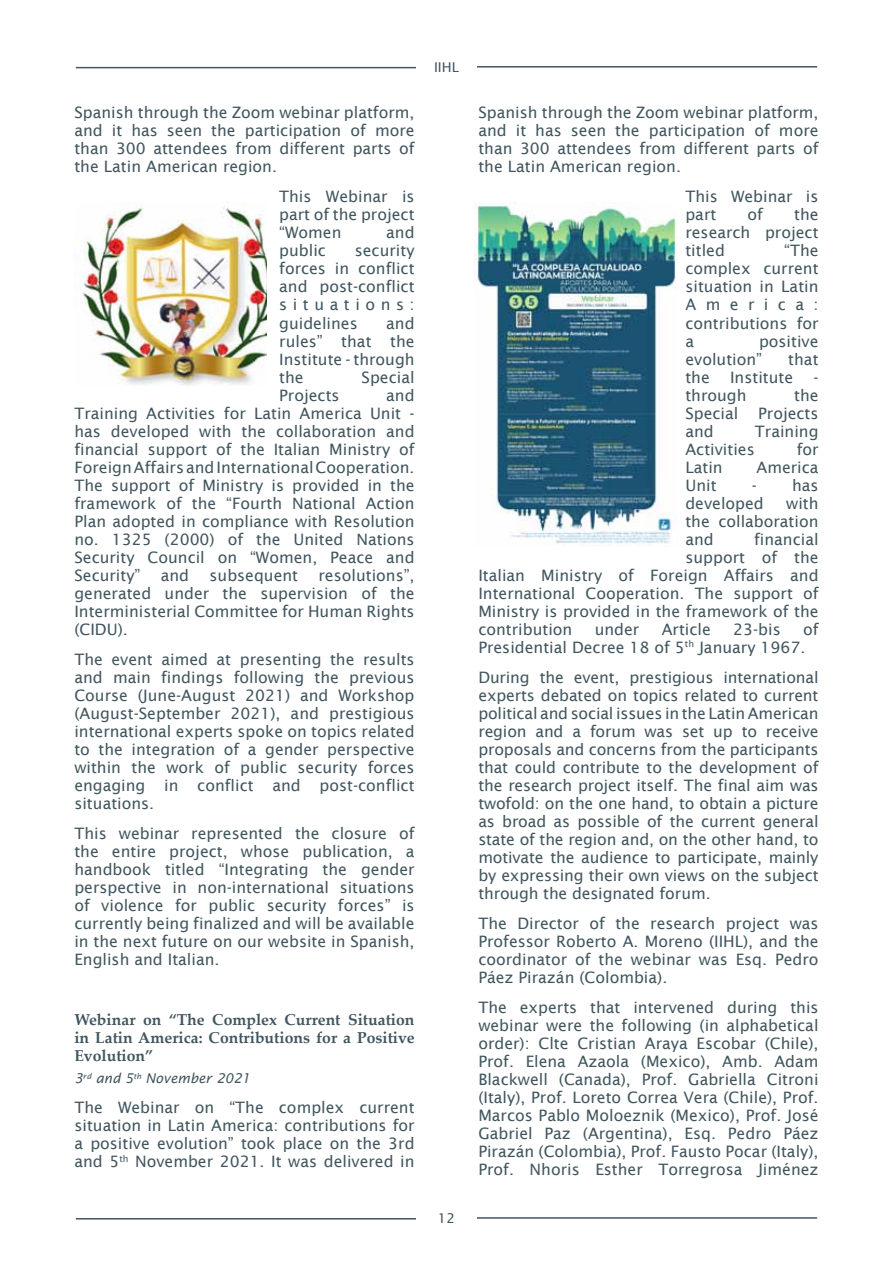
<style>
.page{position:relative;width:893px;height:1263px;background:#fff}
.page>*{position:absolute;margin:0;border:0;box-sizing:border-box;transform-origin:0 0}
.t1{font:15.75px/18px "Lucida Sans";color:#41565e;text-align:justify}
.t2{font:700 15.75px/18px "Palatino Linotype";color:#41565e;text-align:justify}
.t3{font:italic 13.5px "Lucida Sans";color:#41565e}
.t4{font:13.5px "Lucida Sans";color:#41565e}
</style>
<div class="page">
<hr style="left:76px;top:67px;width:340px;height:1px;background:#41565e">
<hr style="left:477px;top:66px;width:340px;height:2px;background:#41565e">
<hr style="left:76px;top:1218px;width:340px;height:1px;background:#41565e">
<hr style="left:477px;top:1217px;width:340px;height:2px;background:#41565e">
<img style="left:74px;top:202px;width:192px;height:183px">
<img style="left:474px;top:202px;width:204px;height:345px">
<p class="t1" style="left:74px;top:104px;width:342px">Spanish through the Zoom webinar platform, and it has seen the participation of more than 300 attendees from different parts of the Latin American region.</p>
<p class="t1" style="left:279px;top:188px;width:137px">This Webinar is part of the project “Women</p>
<p class="t1" style="left:386px;top:224px;width:30px">and</p>
<p class="t1" style="left:279px;top:242px;width:48px">public</p>
<p class="t1" style="left:279px;top:242px;width:137px;text-indent:76px">security forces in conflict and post-conflict situations: guidelines</p>
<p class="t1" style="left:279px;top:314px;width:137px;text-indent:107px">and rules” that the Institute - through the</p>
<p class="t1" style="left:362px;top:368px;width:55px">Special</p>
<p class="t1" style="left:74px;top:386px;width:342px;text-indent:312px">and Training Activities for Latin America Unit - has developed with the collaboration and financial support of the Italian Ministry of Foreign Affairs and International Cooperation.<br>The support of Ministry is provided in the framework of the “Fourth National Action Plan adopted in compliance with Resolution no. 1325 (2000) of the United Nations Security Council on “Women, Peace and Security”</p>
<p class="t1" style="left:279px;top:386px;width:62px">Projects</p>
<p class="t1" style="left:74px;top:566px;width:342px;text-indent:244px">resolutions”, generated under the supervision of the Interministerial Committee for Human Rights (CIDU).</p>
<p class="t1" style="left:74px;top:650px;width:342px">The event aimed at presenting the results and main findings following the previous Course (June-August 2021) and Workshop (August-September 2021), and prestigious international experts spoke on topics related to the integration of a gender perspective within the work of public security forces engaging in conflict and post-conflict situations.</p>
<p class="t1" style="left:74px;top:824px;width:342px">This webinar represented the closure of the entire project, whose publication, a handbook titled “Integrating the gender perspective in non-international situations of violence for public security forces” is currently being finalized and will be available in the next future on our website in Spanish, English and Italian.</p>
<p class="t1" style="left:161px;top:566px;width:30px">and</p>
<p class="t1" style="left:210px;top:566px;width:90px">subsequent</p>
<p class="t2" style="left:74px;top:1010px;width:342px">Webinar on “The Complex Current Situation in Latin America: Contributions for a Positive Evolution”</p>
<p class="t3" style="left:74px;top:1070px;width:178px">3<sup>rd</sup> and 5<sup>th</sup> November 2021</p>
<p class="t1" style="left:74px;top:1098px;width:342px">The Webinar on “The complex current situation in Latin America: contributions for a positive evolution” took place on the 3rd and 5<sup>th</sup> November 2021. It was delivered in</p>
<p class="t4" style="left:434px;top:60px;width:26px">IIHL</p>
<p class="t4" style="left:438px;top:1211px;width:19px">12</p>
<p class="t1" style="left:478px;top:104px;width:342px">Spanish through the Zoom webinar platform, and it has seen the participation of more than 300 attendees from different parts of the Latin American region.</p>
<p class="t1" style="left:685px;top:188px;width:135px">This Webinar is part</p>
<p class="t1" style="left:747px;top:206px;width:17px">of</p>
<p class="t1" style="left:685px;top:206px;width:135px;text-indent:109px">the research project titled</p>
<p class="t1" style="left:685px;top:242px;width:135px;text-indent:99px">“The complex current situation in Latin America: contributions for a</p>
<p class="t1" style="left:685px;top:332px;width:135px;text-indent:74px">positive evolution”</p>
<p class="t1" style="left:788px;top:350px;width:32px">that</p>
<p class="t1" style="left:685px;top:368px;width:26px">the</p>
<p class="t1" style="left:730px;top:368px;width:65px">Institute</p>
<p class="t1" style="left:813px;top:368px;width:7px">-</p>
<p class="t1" style="left:685px;top:386px;width:63px">through</p>
<p class="t1" style="left:794px;top:386px;width:26px">the</p>
<p class="t1" style="left:685px;top:404px;width:55px">Special</p>
<p class="t1" style="left:758px;top:404px;width:62px">Projects</p>
<p class="t1" style="left:685px;top:422px;width:30px">and</p>
<p class="t1" style="left:755px;top:422px;width:65px">Training</p>
<p class="t1" style="left:685px;top:440px;width:71px">Activities</p>
<p class="t1" style="left:797px;top:440px;width:23px">for</p>
<p class="t1" style="left:685px;top:458px;width:39px">Latin</p>
<p class="t1" style="left:756px;top:458px;width:64px">America</p>
<p class="t1" style="left:685px;top:476px;width:33px">Unit</p>
<p class="t1" style="left:685px;top:476px;width:135px;text-indent:66px">- has developed</p>
<p class="t1" style="left:685px;top:494px;width:135px;text-indent:101px">with the collaboration and</p>
<p class="t1" style="left:754px;top:530px;width:66px">financial</p>
<p class="t1" style="left:685px;top:548px;width:135px">support of the</p>
<p class="t1" style="left:478px;top:566px;width:342px">Italian Ministry of Foreign Affairs and</p>
<p class="t1" style="left:478px;top:584px;width:342px">International Cooperation. The support of</p>
<p class="t1" style="left:478px;top:602px;width:342px">Ministry is provided in the framework of the</p>
<p class="t1" style="left:478px;top:620px;width:95px">contribution</p>
<p class="t1" style="left:595px;top:620px;width:46px">under</p>
<p class="t1" style="left:662px;top:620px;width:51px">Article</p>
<p class="t1" style="left:733px;top:620px;width:49px">23-bis</p>
<p class="t1" style="left:478px;top:620px;width:342px;text-indent:325px">of<br>Presidential Decree 18 of 5<sup>th</sup> January 1967.</p>
<p class="t1" style="left:478px;top:668px;width:342px">During the event, prestigious international experts debated on topics related to current political and social issues in the Latin American region and a forum was set up to receive proposals and concerns from the participants that could contribute to the development of the research project itself. The final aim was twofold: on the one hand, to obtain a picture as broad as possible of the current general state of the region and, on the other hand, to motivate the audience to participate, mainly by expressing their own views on the subject through the designated forum.</p>
<p class="t1" style="left:478px;top:914px;width:342px">The Director of the research project was Professor Roberto A. Moreno (IIHL), and the coordinator of the webinar was Esq. Pedro Páez Pirazán (Colombia).</p>
<p class="t1" style="left:478px;top:998px;width:342px">The experts that intervened during this webinar were the following (in alphabetical order): Clte Cristian Araya Escobar (Chile), Prof. Elena Azaola (Mexico), Amb. Adam Blackwell (Canada), Prof. Gabriella Citroni (Italy), Prof. Loreto Correa Vera (Chile), Prof.<br>Marcos Pablo Moloeznik (Mexico), Prof. José Gabriel Paz (Argentina), Esq. Pedro Páez Pirazán (Colombia), Prof. Fausto Pocar (Italy), Prof. Nhoris Esther Torregrosa Jiménez</p>
</div>
